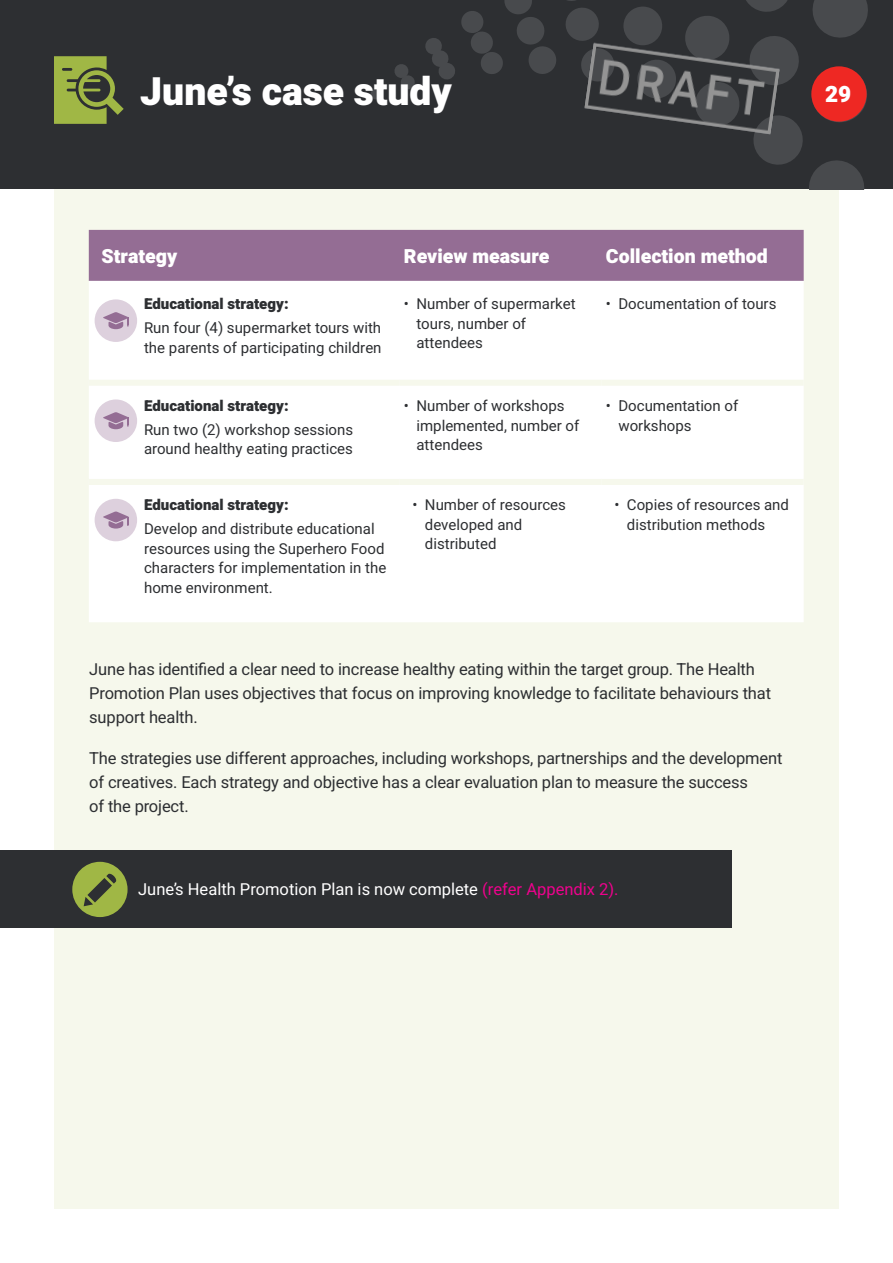
<style>
.page{position:relative;width:893px;height:1263px;background:#fff}
.page>*{position:absolute;margin:0;border:0;box-sizing:border-box;transform-origin:0 0}
.t1{font:900 39px "Heebo";color:#fff}
.t2{font:900 22.5px "Heebo";color:#fff}
.copy{font:900 19.5px "Heebo";color:#fff}
.copy-2{font:16.5px/24px "Heebo";letter-spacing:-.01em;color:#2d2f32}
.t3{font:16.5px "Heebo";color:#fff}
.copy_table{font:15px/19.5px "Heebo";color:#2d2f32}
.copy_table-2{font:900 15px "Heebo";color:#2d2f32}
.s1{color:#ed028c}
</style>
<div class="page">
<div style="left:54px;top:189px;width:785px;height:1020px;background:#f6f8ec"></div>
<div style="left:89px;top:230px;width:715px;height:51px;background:#946d94"></div>
<div style="left:89px;top:281px;width:715px;height:341px;background:#fff"></div>
<div style="left:89px;top:380px;width:311px;height:6px;background:#f6f8ec"></div>
<div style="left:400px;top:380px;width:202px;height:6px;background:#f6f8ec"></div>
<div style="left:602px;top:380px;width:202px;height:6px;background:#f6f8ec"></div>
<div style="left:89px;top:479px;width:311px;height:6px;background:#f6f8ec"></div>
<div style="left:400px;top:479px;width:202px;height:6px;background:#f6f8ec"></div>
<div style="left:602px;top:479px;width:202px;height:6px;background:#f6f8ec"></div>
<div style="left:95px;top:399px;width:42px;height:43px;background:#ddd0dd;border-radius:50%"></div>
<svg style="left:103px;top:412px;width:26px;height:17px"></svg>
<div style="left:95px;top:499px;width:42px;height:42px;background:#ddd0dd;border-radius:50%"></div>
<svg style="left:103px;top:511px;width:26px;height:18px"></svg>
<div style="left:95px;top:299px;width:42px;height:43px;background:#ddd0dd;border-radius:50%"></div>
<svg style="left:103px;top:312px;width:26px;height:17px"></svg>
<div style="left:0;top:851px;width:731px;height:77px;background:#2d2f32"></div>
<div style="left:72px;top:862px;width:56px;height:55px;background:#a0b745;border-radius:50%"></div>
<svg style="left:84px;top:873px;width:33px;height:33px"></svg>
<div style="left:0;top:0;width:893px;height:189px;background:#2d2f32"></div>
<svg style="left:371px;top:89px;width:10px;height:10px"></svg>
<div style="left:623px;top:6px;width:39px;height:40px;background:#484a4d;border-radius:50%"></div>
<svg style="left:635px;top:0;width:233px;height:189px"></svg>
<svg style="left:425px;top:0;width:174px;height:80px"></svg>
<svg style="left:394px;top:64px;width:21px;height:25px"></svg>
<div style="left:811px;top:66px;width:56px;height:56px;background:#ee2823;border-radius:50%"></div>
<svg style="left:54px;top:56px;width:70px;height:68px"></svg>
<img style="left:582px;top:41px;width:201px;height:97px">
<p class="t1" style="left:140px;top:64px;width:313px">June’s case study</p>
<h2 class="t2" style="left:825px;top:78px;width:28px">29</h2>
<p class="copy" style="left:102px;top:242px;width:77px">Strategy</p>
<p class="copy" style="left:404px;top:242px;width:147px">Review measure</p>
<p class="copy" style="left:606px;top:242px;width:163px">Collection method</p>
<p class="copy_table-2" style="left:144px;top:294px;width:146px">Educational strategy:</p>
<p class="copy_table" style="left:144px;top:318px;width:239px">Run four (4) supermarket tours with the parents of participating children</p>
<p class="copy_table" style="left:416px;top:294px;width:161px;text-indent:-13px">• Number of supermarket tours, number of attendees</p>
<p class="copy_table" style="left:606px;top:294px;width:172px">• Documentation of tours</p>
<p class="copy_table-2" style="left:144px;top:395px;width:146px">Educational strategy:</p>
<p class="copy_table" style="left:144px;top:420px;width:211px">Run two (2) workshop sessions around healthy eating practices</p>
<p class="copy_table-2" style="left:144px;top:495px;width:146px">Educational strategy:</p>
<p class="copy_table" style="left:144px;top:519px;width:244px">Develop and distribute educational resources using the Superhero Food characters for implementation in the home environment.</p>
<p class="copy_table" style="left:416px;top:396px;width:164px;text-indent:-13px">• Number of workshops implemented, number of attendees</p>
<p class="copy_table" style="left:618px;top:396px;width:121px;text-indent:-13px">• Documentation of workshops</p>
<p class="copy_table" style="left:425px;top:495px;width:142px;text-indent:-13px">• Number of resources developed and distributed</p>
<p class="copy_table" style="left:627px;top:495px;width:164px;text-indent:-13px">• Copies of resources and distribution methods</p>
<p class="copy-2" style="left:89px;top:657px;width:683px">June has identified a clear need to increase healthy eating within the target group. The Health<br>Promotion Plan uses objectives that focus on improving knowledge to facilitate behaviours that support health.</p>
<p class="copy-2" style="left:89px;top:746px;width:695px">The strategies use different approaches, including workshops, partnerships and the development of creatives. Each strategy and objective has a clear evaluation plan to measure the success<br>of the project.</p>
<p class="t3" style="left:138px;top:877px;width:482px">June’s Health Promotion Plan is now complete <span class="s1">(refer Appendix 2).</span></p>
</div>
